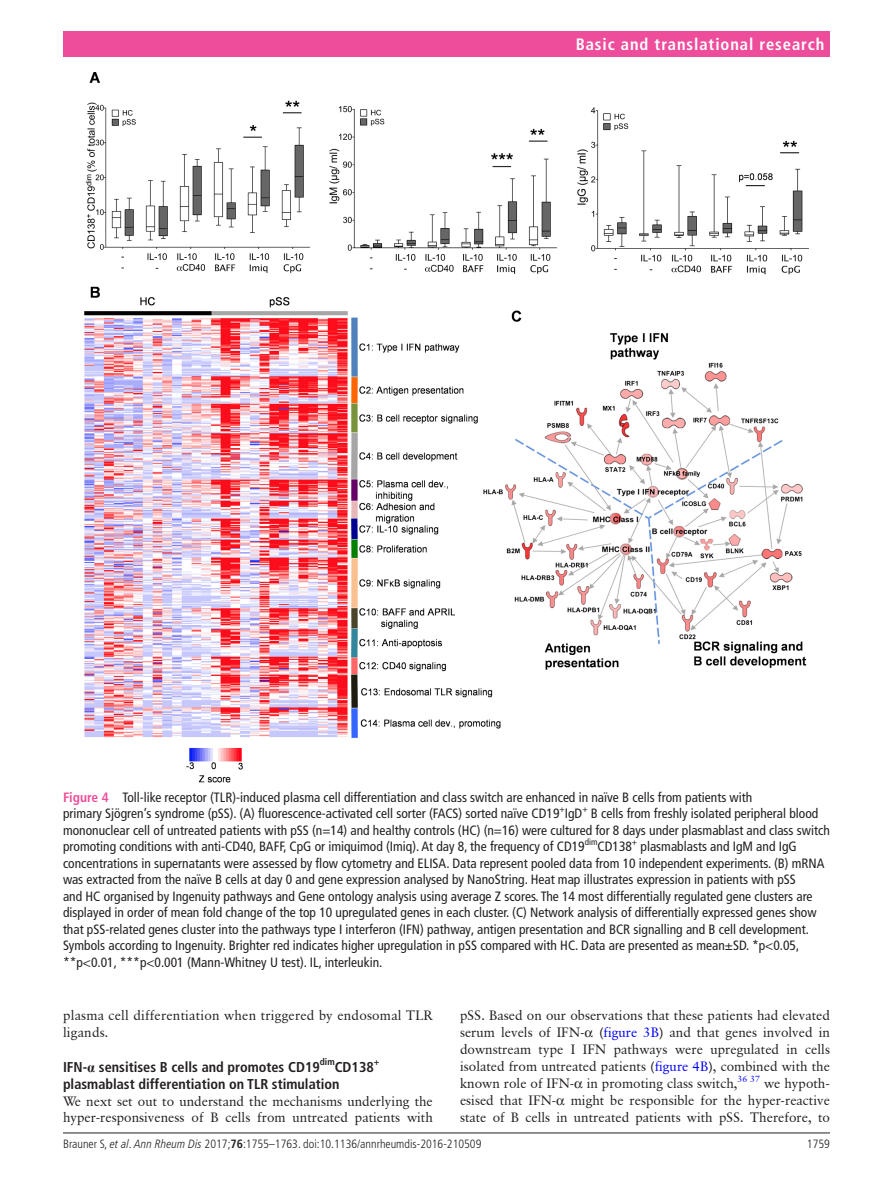
<style>
.page{position:relative;width:893px;height:1191px;background:#fff}
.page>*{position:absolute;margin:0;border:0;box-sizing:border-box;transform-origin:0 0}
.t1{font:700 condensed 16.5px "Frutiger LT Pro";letter-spacing:.055em;color:#fff}
.t2{font:700 condensed 14.25px "Frutiger LT Pro";color:#231f20}
.t3{font:condensed 13.5px/16.5px "Frutiger LT Pro";color:#231f20}
.t4{font:13.5px/17px "Classical Garamond BT";color:#231f20}
.t5{font:300 condensed 12px "Frutiger LT Pro";color:#231f20}
.t6{font:700 condensed 9.45px "Frutiger LT Pro";color:#231f20}
.t7{font:9px "Classical Garamond BT";color:#00f}
.s1{font-weight:700;color:#ee4d9b}
.s2{font-family:"Times New Roman";font-stretch:normal}
.s3{color:#00f}
.s4{font-style:italic}
.s5{font-weight:700}
</style>
<div class="page">
<hr style="left:63px;top:1132px;width:767px;height:1px;background:#231f20">
<div style="left:63px;top:31px;width:767px;height:25px;background:#ee4d9b"></div>
<img style="left:85px;top:72px;width:723px;height:711px">
<p class="t1" style="left:576px;top:34px;width:250px">Basic and translational research</p>
<p class="t3" style="left:63px;top:789px;width:768px"><span class="s1">Figure 4</span> Toll-like receptor (TLR)-induced plasma cell differentiation and class switch are enhanced in naïve B cells from patients with<br>primary Sjögren’s syndrome (pSS). (A) fluorescence-activated cell sorter (FACS) sorted naïve CD19<sup>+</sup>IgD<sup>+</sup> B cells from freshly isolated peripheral blood mononuclear cell of untreated patients with pSS (n=14) and healthy controls (HC) (n=16) were cultured for 8 days under plasmablast and class switch promoting conditions with anti-CD40, BAFF, CpG or imiquimod (Imiq). At day 8, the frequency of CD19<sup>dim</sup>CD138<sup>+</sup> plasmablasts and IgM and IgG concentrations in supernatants were assessed by flow cytometry and ELISA. Data represent pooled data from 10 independent experiments. (B) mRNA was extracted from the naïve B cells at day 0 and gene expression analysed by NanoString. Heat map illustrates expression in patients with pSS<br>and HC organised by Ingenuity pathways and Gene ontology analysis using average Z scores. The 14 most differentially regulated gene clusters are displayed in order of mean fold change of the top 10 upregulated genes in each cluster. (C) Network analysis of differentially expressed genes show that pSS-related genes cluster into the pathways type I interferon (IFN) pathway, antigen presentation and BCR signalling and B cell development.<br>Symbols according to Ingenuity. Brighter red indicates higher upregulation in pSS compared with HC. Data are presented as mean±SD. *p&lt;0.05, **p&lt;0.01, ***p&lt;0.001 (Mann-Whitney U test). IL, interleukin.</p>
<p class="t4" style="left:63px;top:1007px;width:371px;line-height:16.5px">plasma cell differentiation when triggered by endosomal TLR ligands.</p>
<p class="t2" style="left:63px;top:1058px;width:258px">IFN-<span class="s2">α</span> sensitises B cells and promotes CD19</p>
<p class="t6" style="left:320px;top:1056px;width:16px">dim</p>
<p class="t2" style="left:335px;top:1058px;width:41px">CD138</p>
<p class="t6" style="left:374px;top:1056px;width:7px">+</p>
<p class="t2" style="left:63px;top:1075px;width:278px">plasmablast differentiation on TLR stimulation</p>
<p class="t4" style="left:63px;top:1092px;width:371px;line-height:16.5px">We next set out to understand the mechanisms underlying the hyper-responsiveness of B cells from untreated patients with</p>
<p class="t4" style="left:460px;top:1006px;width:371px;text-align:justify">pSS. Based on our observations that these patients had elevated serum levels of IFN- (<span class="s3">figure 3B</span>) and that genes involved in downstream type I IFN pathways were upregulated in cells isolated from untreated patients (<span class="s3">figure 4B</span>), combined with the known role of IFN- in promoting class switch,</p>
<p class="t7" style="left:738px;top:1073px;width:24px">36 37</p>
<p class="t4" style="left:460px;top:1074px;width:371px;text-align:justify;text-indent:304px">we hypoth&shy;esised that IFN- might be responsible for the hyper-reactive state of B cells in untreated patients with pSS. Therefore, to</p>
<p class="t5" style="left:63px;top:1136px;width:420px">Brauner S, <span class="s4">et al</span>. <span class="s4">Ann Rheum Dis</span> 2017;<span class="s5">76</span>:1755–1763. doi:10.1136/annrheumdis-2016-210509</p>
<p class="t5" style="left:807px;top:1136px;width:25px">1759</p>
</div>
